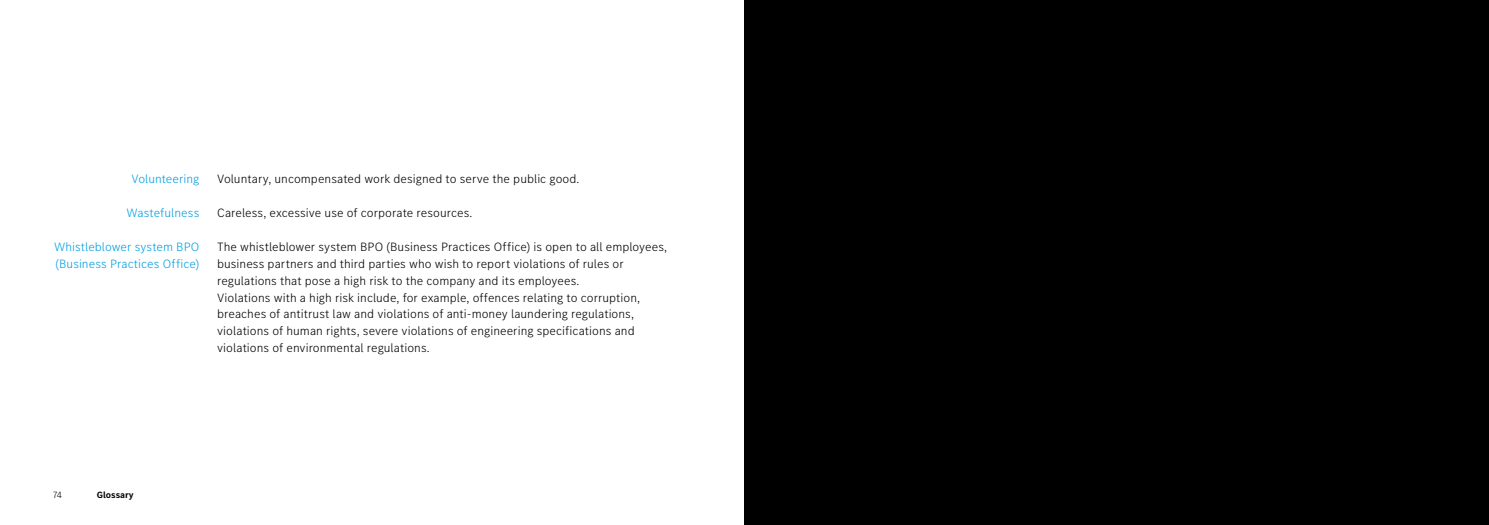
<style>
.page{position:relative;width:1489px;height:525px;background:#fff}
.page>*{position:absolute;margin:0;border:0;box-sizing:border-box;transform-origin:0 0}
.t1{font:300 12.5px/16.9px "MB Corpo S Text";letter-spacing:.005em;color:#000}
.t2{font:300 12.5px/16.9px "MB Corpo S Text";letter-spacing:.005em;color:#009ee3}
.t3{font:700 9.38px "MB Corpo S Text";color:#000}
.t4{font:300 9.38px "MB Corpo S Text";color:#000}
</style>
<div class="page">
<div style="left:744px;top:0;width:744px;height:524px;background:#000"></div>
<p class="t2" style="left:131px;top:170px;width:69px">Volunteering</p>
<p class="t2" style="left:126px;top:204px;width:74px">Wastefulness</p>
<p class="t2" style="left:54px;top:237px;width:147px">Whistleblower system BPO (Business Practices Office)</p>
<p class="t1" style="left:217px;top:170px;width:364px">Voluntary, uncompensated work designed to serve the public good.</p>
<p class="t1" style="left:217px;top:204px;width:257px">Careless, excessive use of corporate resources.</p>
<p class="t1" style="left:217px;top:237px;width:451px">The whistleblower system BPO (Business Practices Office) is open to all employees, business partners and third parties who wish to report violations of rules or regulations that pose a high risk to the company and its employees.<br>Violations with a high risk include, for example, offences relating to corruption, breaches of antitrust law and violations of anti-money laundering regulations, violations of human rights, severe violations of engineering specifications and violations of environmental regulations.</p>
<p class="t4" style="left:53px;top:488px;width:11px">74</p>
<p class="t3" style="left:97px;top:488px;width:39px">Glossary</p>
</div>
